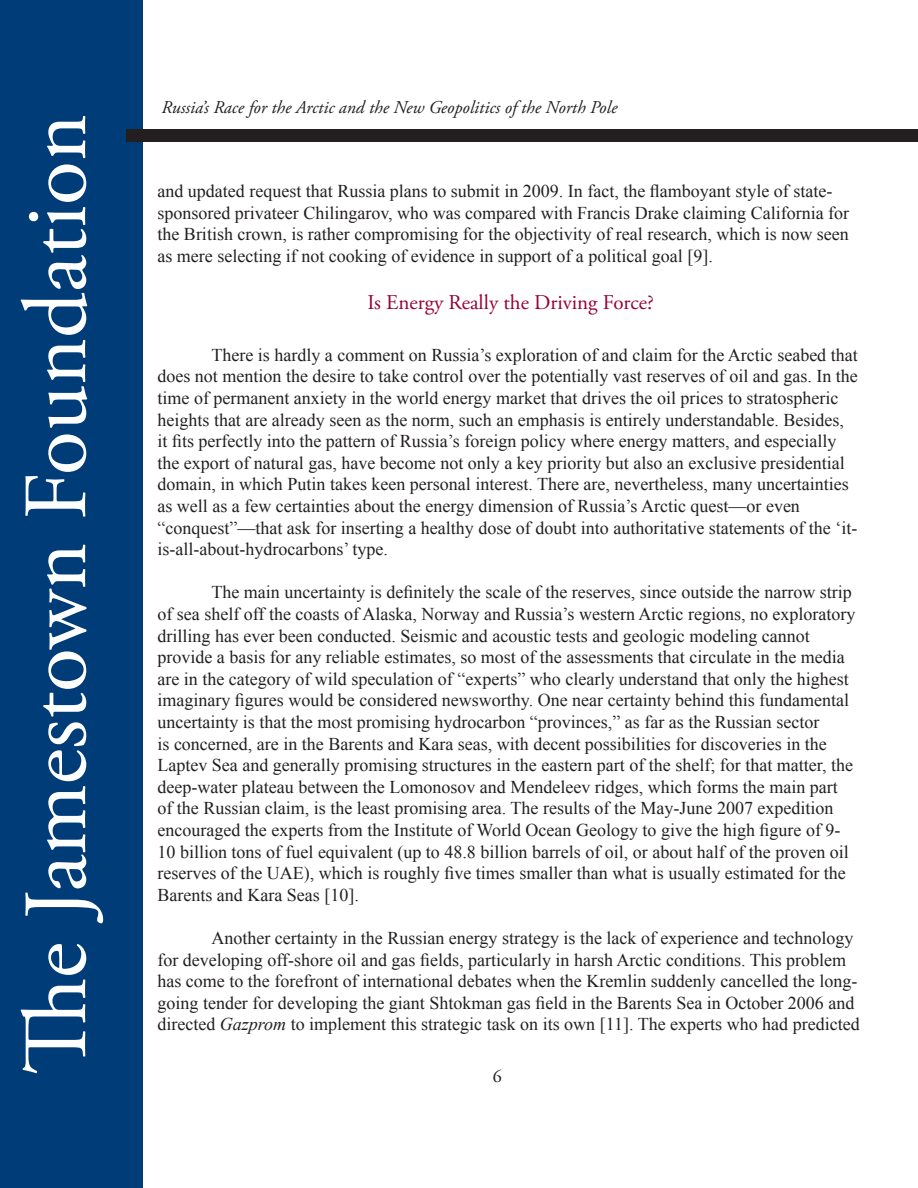
<style>
.page{position:relative;width:918px;height:1188px;background:#fff}
.page>*{position:absolute;margin:0;border:0;box-sizing:border-box;transform-origin:0 0}
.t1{font:90px "Adobe Garamond Pro";color:#fff}
.t2{font:21px "Adobe Garamond Pro";color:#970034}
.t3{font:18px/21.6px "Times New Roman";color:#231f20}
.t4{font:italic 18px "Adobe Garamond Pro";color:#231f20}
.t5{font:18px "Adobe Garamond Pro";color:#231f20}
.s1{font-style:italic}
</style>
<div class="page">
<div style="left:0;top:0;width:142px;height:1188px;background:#003d78"></div>
<div style="left:126px;top:129px;width:792px;height:13px;background:#231f20"></div>
<h1 class="t1" style="left:3px;top:1074px;width:961px;rotate:-90deg">The Jamestown Foundation</h1>
<p class="t4" style="left:162px;top:97px;width:457px">Russia’s Race for the Arctic and the New Geopolitics of the North Pole</p>
<p class="t3" style="left:158px;top:180px;width:693px">and updated request that Russia plans to submit in 2009. In fact, the flamboyant style of state&shy;sponsored privateer Chilingarov, who was compared with Francis Drake claiming California for the British crown, is rather compromising for the objectivity of real research, which is now seen as mere selecting if not cooking of evidence in support of a political goal [9].</p>
<p class="t2" style="left:368px;top:289px;width:288px">Is Energy Really the Driving Force?</p>
<p class="t3" style="left:158px;top:344px;width:702px;text-indent:54px">There is hardly a comment on Russia’s exploration of and claim for the Arctic seabed that does not mention the desire to take control over the potentially vast reserves of oil and gas. In the time of permanent anxiety in the world energy market that drives the oil prices to stratospheric heights that are already seen as the norm, such an emphasis is entirely understandable. Besides, it fits perfectly into the pattern of Russia’s foreign policy where energy matters, and especially the export of natural gas, have become not only a key priority but also an exclusive presidential domain, in which Putin takes keen personal interest. There are, nevertheless, many uncertainties as well as a few certainties about the energy dimension of Russia’s Arctic quest—or even “conquest”—that ask for inserting a healthy dose of doubt into authoritative statements of the ‘it&shy;is-all-about-hydrocarbons’ type.</p>
<p class="t3" style="left:158px;top:581px;width:700px;text-indent:54px">The main uncertainty is definitely the scale of the reserves, since outside the narrow strip of sea shelf off the coasts of Alaska, Norway and Russia’s western Arctic regions, no exploratory drilling has ever been conducted. Seismic and acoustic tests and geologic modeling cannot provide a basis for any reliable estimates, so most of the assessments that circulate in the media are in the category of wild speculation of “experts” who clearly understand that only the highest imaginary figures would be considered newsworthy. One near certainty behind this fundamental uncertainty is that the most promising hydrocarbon “provinces,” as far as the Russian sector<br>is concerned, are in the Barents and Kara seas, with decent possibilities for discoveries in the Laptev Sea and generally promising structures in the eastern part of the shelf; for that matter, the deep-water plateau between the Lomonosov and Mendeleev ridges, which forms the main part of the Russian claim, is the least promising area. The results of the May-June 2007 expedition encouraged the experts from the Institute of World Ocean Geology to give the high figure of 9- 10 billion tons of fuel equivalent (up to 48.8 billion barrels of oil, or about half of the proven oil reserves of the UAE), which is roughly five times smaller than what is usually estimated for the Barents and Kara Seas [10].</p>
<p class="t3" style="left:158px;top:927px;width:704px;text-indent:54px">Another certainty in the Russian energy strategy is the lack of experience and technology for developing off-shore oil and gas fields, particularly in harsh Arctic conditions. This problem has come to the forefront of international debates when the Kremlin suddenly cancelled the long&shy;going tender for developing the giant Shtokman gas field in the Barents Sea in October 2006 and directed <span class="s1">Gazprom</span> to implement this strategic task on its own [11]. The experts who had predicted</p>
<p class="t5" style="left:493px;top:1065px;width:10px">6</p>
</div>
